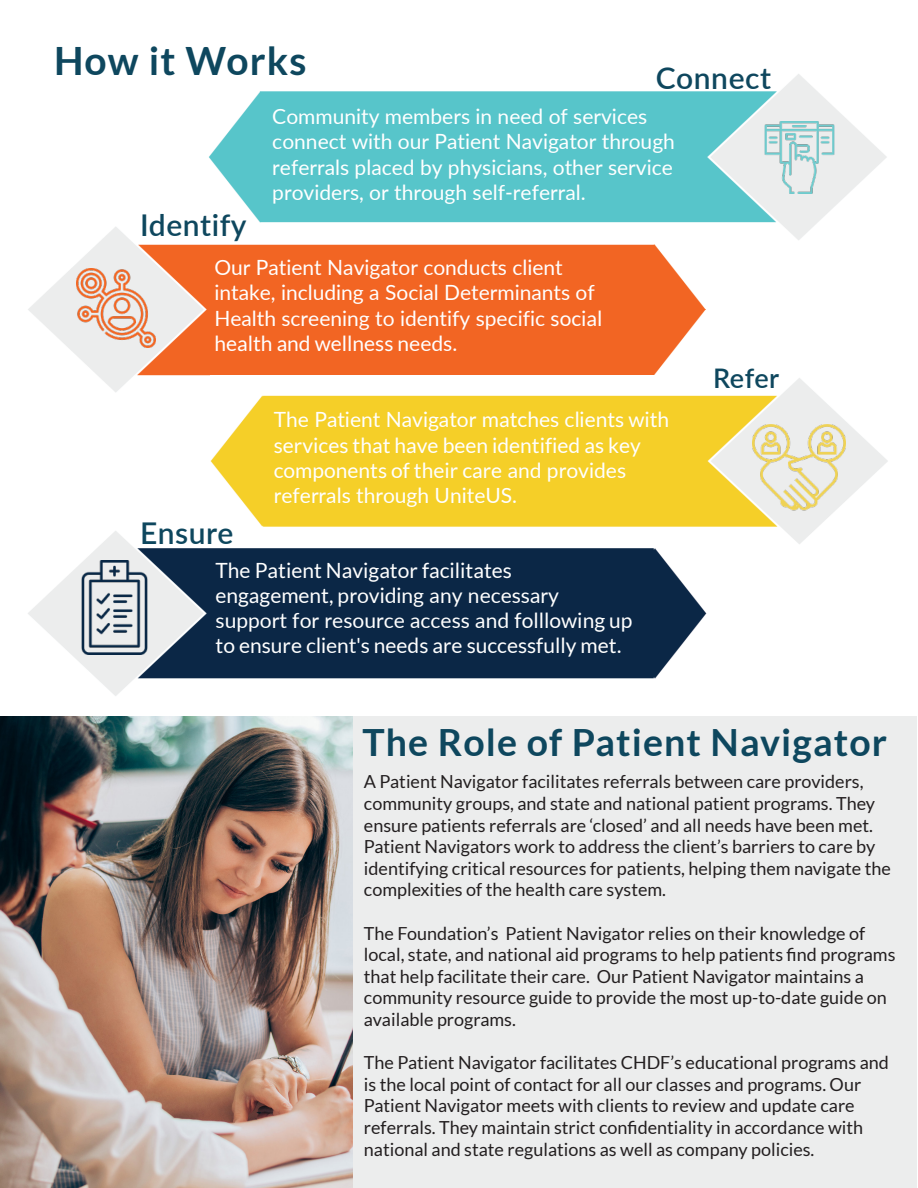
<style>
.page{position:relative;width:918px;height:1188px;background:#fff}
.page>*{position:absolute;margin:0;border:0;box-sizing:border-box;transform-origin:0 0}
.t1{font:700 39px "Lato";letter-spacing:.03em;color:#0e475e}
.t2{font:700 37.5px "Lato";letter-spacing:.03em;color:#0e475e}
.t3{font:600 30px "Lato";letter-spacing:.02em;color:#0e475e}
.t4{font:600 27px "Lato";letter-spacing:.01em;color:#0e475e}
.t5{font:21px/25.2px "Lato";color:#fff}
.t6{font:18px/21.6px "Lato";color:#231f20}
</style>
<div class="page">
<img style="left:209px;top:74px;width:678px;height:166px">
<img style="left:763px;top:121px;width:73px;height:73px">
<img style="left:28px;top:223px;width:678px;height:169px">
<img style="left:76px;top:269px;width:79px;height:79px">
<img style="left:210px;top:375px;width:678px;height:169px">
<img style="left:753px;top:425px;width:92px;height:86px">
<img style="left:28px;top:527px;width:679px;height:169px">
<img style="left:68px;top:561px;width:94px;height:94px">
<img style="left:1px;top:717px;width:353px;height:471px">
<div style="left:354px;top:716px;width:563px;height:471px;background:#eceded"></div>
<p class="t1" style="left:54px;top:38px;width:254px">How it Works</p>
<p class="t3" style="left:656px;top:56px;width:117px">Connect</p>
<p class="t5" style="left:272px;top:103px;width:404px">Community members in need of services connect with our Patient Navigator through referrals placed by physicians, other service providers, or through self-referral.</p>
<p class="t3" style="left:140px;top:204px;width:108px">Identify</p>
<p class="t5" style="left:214px;top:254px;width:390px">Our Patient Navigator conducts client intake, including a Social Determinants of Health screening to identify specific social health and wellness needs.</p>
<p class="t5" style="left:274px;top:406px;width:397px">The Patient Navigator matches clients with services that have been identified as key components of their care and provides referrals through UniteUS.</p>
<p class="t3" style="left:140px;top:511px;width:95px">Ensure</p>
<p class="t5" style="left:216px;top:557px;width:418px">The Patient Navigator facilitates engagement, providing any necessary support for resource access and folllowing up to ensure client's needs are successfully met.</p>
<p class="t4" style="left:713px;top:358px;width:68px">Refer</p>
<p class="t2" style="left:362px;top:721px;width:526px">The Role of Patient Navigator</p>
<p class="t6" style="left:364px;top:771px;width:528px">A Patient Navigator facilitates referrals between care providers, community groups, and state and national patient programs. They ensure patients referrals are ‘closed’ and all needs have been met.<br>Patient Navigators work to address the client’s barriers to care by identifying critical resources for patients, helping them navigate the complexities of the health care system.</p>
<p class="t6" style="left:364px;top:922px;width:533px">The Foundation’s Patient Navigator relies on their knowledge of local, state, and national aid programs to help patients find programs that help facilitate their care. Our Patient Navigator maintains a community resource guide to provide the most up-to-date guide on available programs.</p>
<p class="t6" style="left:364px;top:1052px;width:526px">The Patient Navigator facilitates CHDF’s educational programs and is the local point of contact for all our classes and programs. Our</p>
<p class="t6" style="left:364px;top:1095px;width:501px">Patient Navigator meets with clients to review and update care referrals. They maintain strict confidentiality in accordance with national and state regulations as well as company policies.</p>
</div>
